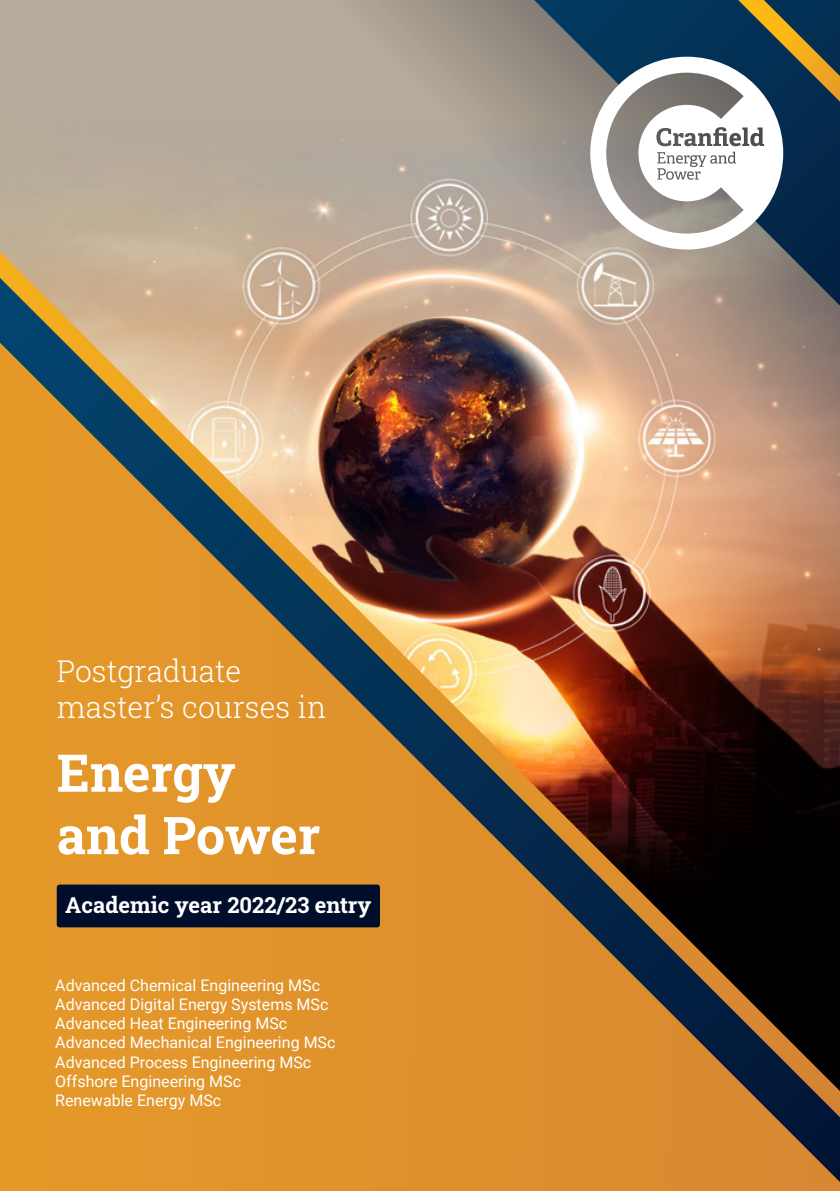
<style>
.page{position:relative;width:840px;height:1191px;background:#fff}
.page>*{position:absolute;margin:0;border:0;box-sizing:border-box;transform-origin:0 0}
.Front_cover_title{font:700 52px/62.4px "Roboto Slab";letter-spacing:-.005em;color:#fff}
.Front_cover_title-2{font:300 30px/36px "Roboto Slab";color:#fff}
.Front_Cover_Header{font:700 22px "Roboto Slab";color:#fff}
.Front_cover_courses{font:16px "Roboto";color:#fff}
</style>
<div class="page">
<div style="left:0;top:0;width:839px;height:170px;background:#b6aa9a"></div>
<svg style="left:242px;top:0;width:292px;height:252px"></svg>
<svg style="left:0;top:1117px;width:839px;height:65px;background:#d68c2d"></svg>
<img style="left:0;top:252px;width:839px;height:865px">
<div style="left:57px;top:884px;width:323px;height:43px;background:#000e2c;border-radius:3px"></div>
<svg style="left:534px;top:0;width:305px;height:305px;background:#978f87"></svg>
<svg style="left:590px;top:0;width:249px;height:249px;background:#76848d"></svg>
<p class="Front_cover_title-2" style="left:57px;top:652px;width:271px">Postgraduate master’s courses in</p>
<p class="Front_cover_title" style="left:57px;top:740px;width:265px">Energy and Power</p>
<p class="Front_Cover_Header" style="left:65px;top:889px;width:307px">Academic year 2022/23 entry</p>
<p class="Front_cover_courses" style="left:55px;top:973px;width:266px">Advanced Chemical Engineering MSc</p>
<p class="Front_cover_courses" style="left:55px;top:993px;width:274px">Advanced Digital Energy Systems MSc</p>
<p class="Front_cover_courses" style="left:55px;top:1012px;width:233px">Advanced Heat Engineering MSc</p>
<p class="Front_cover_courses" style="left:55px;top:1031px;width:281px">Advanced Mechanical Engineering MSc</p>
<p class="Front_cover_courses" style="left:55px;top:1050px;width:257px">Advanced Process Engineering MSc</p>
<p class="Front_cover_courses" style="left:55px;top:1069px;width:187px">Offshore Engineering MSc</p>
<p class="Front_cover_courses" style="left:55px;top:1089px;width:167px">Renewable Energy MSc</p>
</div>
